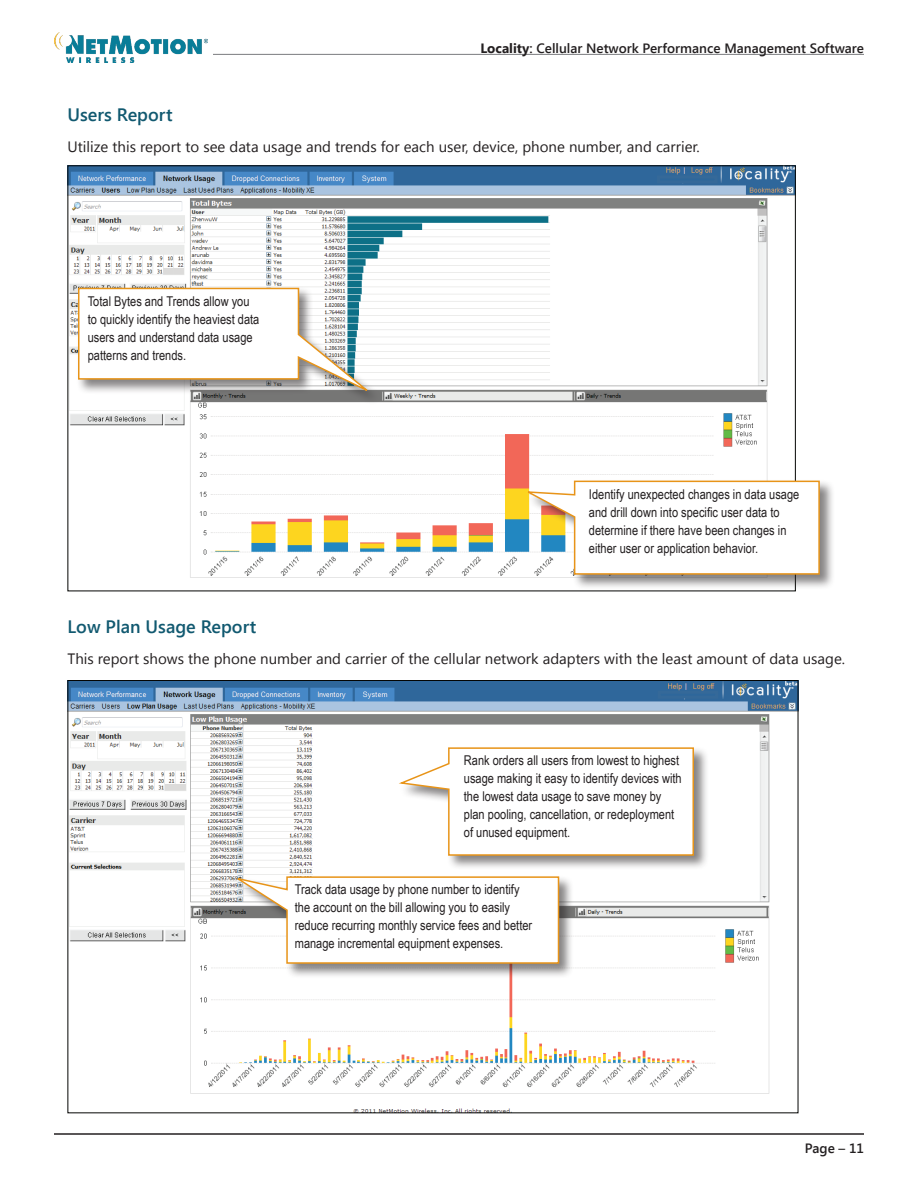
<style>
.page{position:relative;width:918px;height:1188px;background:#fff}
.page>*{position:absolute;margin:0;border:0;box-sizing:border-box;transform-origin:0 0}
.t1{font:600 18px "Segoe UI";color:#115970}
.t2{font:15px "Segoe UI";color:#231f20}
.t3{font:13.5px/18px "Arial Narrow";color:#231f20}
.t4{font:600 13.5px "Segoe UI";color:#231f20}
.s1{font-weight:700}
</style>
<div class="page">
<hr style="left:213px;top:54px;width:651px;height:1px;background:#7a7c7f">
<hr style="left:54px;top:1133px;width:810px;height:2px;background:#231f20">
<img style="left:54px;top:33px;width:154px;height:29px">
<img style="left:70px;top:167px;width:724px;height:411px">
<div style="left:657px;top:176px;width:61px;height:7px;background:#2e679b"></div>
<div style="left:527px;top:479px;width:308px;height:111px;background:#231f20;opacity:.55"></div>
<svg style="left:521px;top:480px;width:300px;height:95px"></svg>
<div style="left:76px;top:286px;width:305px;height:119px;background:#231f20;opacity:.55"></div>
<svg style="left:77px;top:287px;width:301px;height:110px"></svg>
<img style="left:70px;top:682px;width:726px;height:429px">
<div style="left:658px;top:691px;width:60px;height:8px;background:#356999"></div>
<div style="left:399px;top:746px;width:310px;height:125px;background:#231f20;opacity:.55"></div>
<svg style="left:396px;top:747px;width:299px;height:109px"></svg>
<div style="left:237px;top:875px;width:337px;height:104px;background:#231f20;opacity:.55"></div>
<svg style="left:230px;top:875px;width:330px;height:89px"></svg>
<p class="t4" style="left:480px;top:39px;width:385px"><span class="s1">Locality</span>: Cellular Network Performance Management Software</p>
<h1 class="t1" style="left:68px;top:102px;width:107px">Users Report</h1>
<p class="t2" style="left:68px;top:136px;width:634px">Utilize this report to see data usage and trends for each user, device, phone number, and carrier.</p>
<p class="t3" style="left:88px;top:292px;width:173px">Total Bytes and Trends allow you to quickly identify the heaviest data users and understand data usage patterns and trends.</p>
<p class="t3" style="left:589px;top:484px;width:212px">Identify unexpected changes in data usage and drill down into specific user data to determine if there have been changes in either user or application behavior.</p>
<h1 class="t1" style="left:68px;top:614px;width:190px">Low Plan Usage Report</h1>
<p class="t2" style="left:68px;top:648px;width:779px">This report shows the phone number and carrier of the cellular network adapters with the least amount of data usage.</p>
<p class="t3" style="left:464px;top:751px;width:219px">Rank orders all users from lowest to highest usage making it easy to identify devices with the lowest data usage to save money by plan pooling, cancellation, or redeployment of unused equipment.</p>
<p class="t3" style="left:295px;top:880px;width:239px">Track data usage by phone number to identify the account on the bill allowing you to easily reduce recurring monthly service fees and better manage incremental equipment expenses.</p>
<p class="t4" style="left:805px;top:1139px;width:61px">Page – 11</p>
</div>
